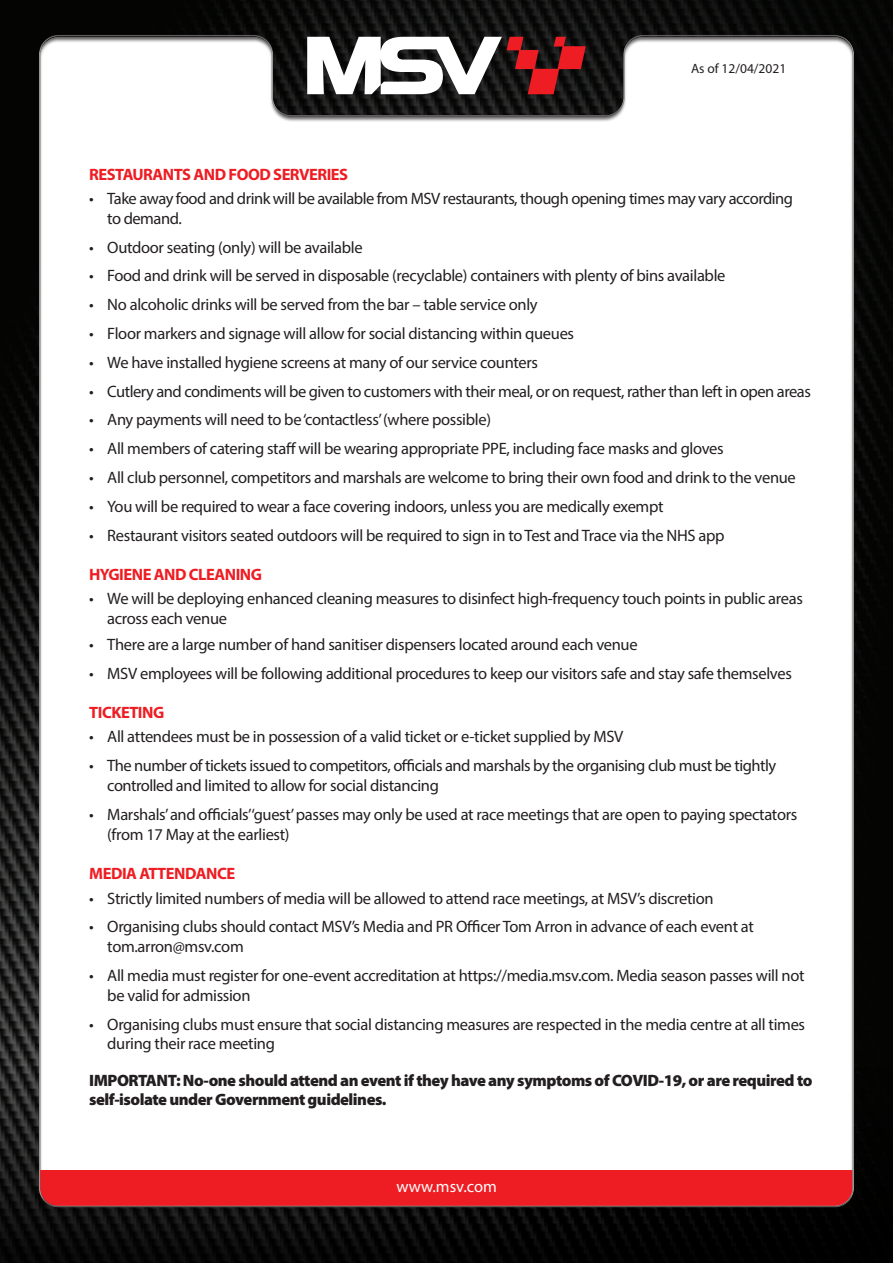
<style>
.page{position:relative;width:893px;height:1263px;background:#fff}
.page>*{position:absolute;margin:0;border:0;box-sizing:border-box;transform-origin:0 0}
.t1{font:16.5px/19.8px "Myriad Pro";letter-spacing:-.02em;color:#231f20}
.t2{font:900 16.5px/19.8px "Myriad Pro";letter-spacing:-.03em;color:#231f20}
.t3{font:700 16.5px "Myriad Pro";letter-spacing:-.03em;color:#ee1d23}
.t4{font:16.5px "Myriad Pro";color:#fff}
.t5{font:13.5px "Myriad Pro";color:#231f20}
</style>
<div class="page">
<img style="left:0;top:0;width:893px;height:1026px">
<svg style="left:0;top:1026px;width:893px;height:237px;background:#090909"></svg>
<div style="left:33px;top:31px;width:822px;height:1176px;background:#231f20;opacity:.75"></div>
<svg style="left:307px;top:37px;width:279px;height:57px"></svg>
<p class="t5" style="left:691px;top:60px;width:97px">As of 12/04/2021</p>
<p class="t3" style="left:89px;top:163px;width:260px">RESTAURANTS AND FOOD SERVERIES</p>
<p class="t1" style="left:107px;top:188px;width:687px;text-indent:-18px">• Take away food and drink will be available from MSV restaurants, though opening times may vary according to demand.</p>
<p class="t1" style="left:89px;top:237px;width:275px">• Outdoor seating (only) will be available</p>
<p class="t1" style="left:89px;top:266px;width:638px">• Food and drink will be served in disposable (recyclable) containers with plenty of bins available</p>
<p class="t1" style="left:89px;top:294px;width:450px">• No alcoholic drinks will be served from the bar – table service only</p>
<p class="t1" style="left:89px;top:323px;width:486px">• Floor markers and signage will allow for social distancing within queues</p>
<p class="t1" style="left:89px;top:352px;width:450px">• We have installed hygiene screens at many of our service counters</p>
<p class="t1" style="left:89px;top:381px;width:723px">• Cutlery and condiments will be given to customers with their meal, or on request, rather than left in open areas</p>
<p class="t1" style="left:89px;top:410px;width:403px">• Any payments will need to be ‘contactless’ (where possible)</p>
<p class="t1" style="left:89px;top:438px;width:636px">• All members of catering staff will be wearing appropriate PPE, including face masks and gloves</p>
<p class="t1" style="left:89px;top:467px;width:708px">• All club personnel, competitors and marshals are welcome to bring their own food and drink to the venue</p>
<p class="t1" style="left:89px;top:496px;width:576px">• You will be required to wear a face covering indoors, unless you are medically exempt</p>
<p class="t1" style="left:89px;top:525px;width:637px">• Restaurant visitors seated outdoors will be required to sign in to Test and Trace via the NHS app</p>
<p class="t3" style="left:89px;top:564px;width:174px">HYGIENE AND CLEANING</p>
<p class="t1" style="left:107px;top:589px;width:697px;text-indent:-18px">• We will be deploying enhanced cleaning measures to disinfect high-frequency touch points in public areas across each venue</p>
<p class="t1" style="left:89px;top:634px;width:550px">• There are a large number of hand sanitiser dispensers located around each venue</p>
<p class="t1" style="left:89px;top:663px;width:704px">• MSV employees will be following additional procedures to keep our visitors safe and stay safe themselves</p>
<p class="t3" style="left:89px;top:702px;width:77px">TICKETING</p>
<p class="t1" style="left:89px;top:727px;width:536px">• All attendees must be in possession of a valid ticket or e-ticket supplied by MSV</p>
<p class="t1" style="left:107px;top:755px;width:670px;text-indent:-18px">• The number of tickets issued to competitors, officials and marshals by the organising club must be tightly controlled and limited to allow for social distancing</p>
<p class="t1" style="left:107px;top:804px;width:691px;text-indent:-18px">• Marshals’ and officials’‘guest’ passes may only be used at race meetings that are open to paying spectators (from 17 May at the earliest)</p>
<p class="t3" style="left:89px;top:863px;width:147px">MEDIA ATTENDANCE</p>
<p class="t1" style="left:89px;top:888px;width:626px">• Strictly limited numbers of media will be allowed to attend race meetings, at MSV’s discretion</p>
<p class="t1" style="left:107px;top:917px;width:648px;text-indent:-18px">• Organising clubs should contact MSV’s Media and PR Officer Tom Arron in advance of each event at tom.arron@msv.com</p>
<p class="t1" style="left:107px;top:965px;width:699px;text-indent:-18px">• All media must register for one-event accreditation at https://media.msv.com. Media season passes will not be valid for admission</p>
<p class="t1" style="left:107px;top:1014px;width:699px;text-indent:-18px">• Organising clubs must ensure that social distancing measures are respected in the media centre at all times during their race meeting</p>
<p class="t2" style="left:89px;top:1069px;width:725px">IMPORTANT: No-one should attend an event if they have any symptoms of COVID-19, or are required to self-isolate under Government guidelines.</p>
<p class="t4" style="left:396px;top:1176px;width:102px">www.msv.com</p>
</div>
